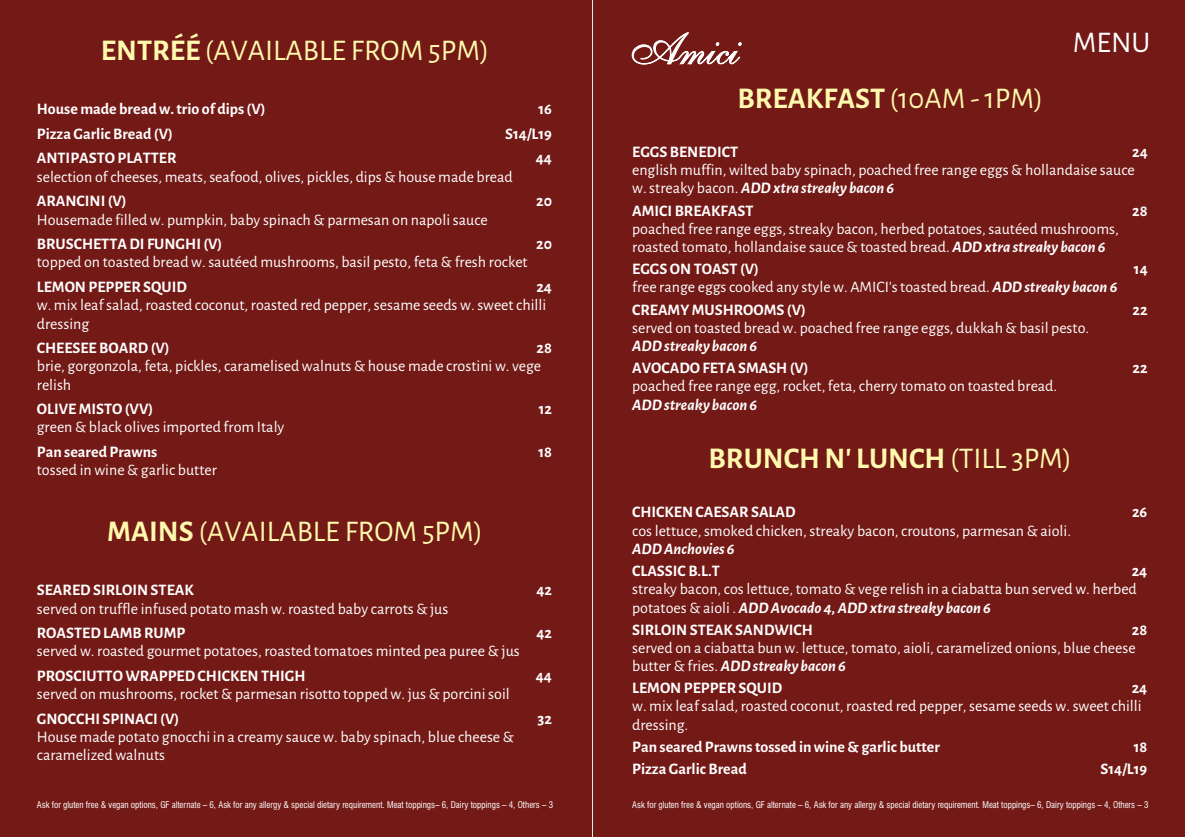
<style>
.page{position:relative;width:1185px;height:837px;background:#fff}
.page>*{position:absolute;margin:0;border:0;box-sizing:border-box;transform-origin:0 0}
.t1{font:30px "Alegreya Sans";color:#fff9ae}
.t2{font:700 30px "Alegreya Sans";color:#fff9ae}
.t3{font:30px "Alegreya Sans";color:#fff}
.t4{font:16px/18.2px "Alegreya Sans";color:#fff}
.t5{font:700 16px "Alegreya Sans";color:#fff}
.t6{font:italic 700 16px "Alegreya Sans";color:#fff}
.t7{font:condensed 9px "Swiss 721 BT";color:#fff}
.s1{font-weight:700}
.s2{font-weight:700;font-style:italic}
.s3{font-weight:400}
</style>
<div class="page">
<div style="left:592px;top:0;width:593px;height:836px;background:#731916"></div>
<div style="left:0;top:0;width:592px;height:836px;background:#731916"></div>
<svg style="left:632px;top:32px;width:109px;height:36px"></svg>
<h1 class="t1" style="left:101px;top:36px;width:389px"><span class="s1">ENTRÉÉ</span> (AVAILABLE FROM 5PM)</h1>
<h1 class="t3" style="left:1073px;top:28px;width:79px">MENU</h1>
<p class="t5" style="left:37px;top:101px;width:230px">House made bread w. trio of dips (V)</p>
<p class="t5" style="left:538px;top:101px;width:15px">16</p>
<p class="t5" style="left:37px;top:126px;width:137px">Pizza Garlic Bread (V)</p>
<p class="t5" style="left:505px;top:126px;width:48px">S14/L19</p>
<p class="t5" style="left:37px;top:150px;width:141px">ANTIPASTO PLATTER</p>
<p class="t5" style="left:536px;top:150px;width:18px">44</p>
<p class="t4" style="left:37px;top:168px;width:477px">selection of cheeses, meats, seafood, olives, pickles, dips &amp; house made bread</p>
<p class="t5" style="left:37px;top:193px;width:91px">ARANCINI (V)</p>
<p class="t5" style="left:536px;top:193px;width:17px">20</p>
<p class="t4" style="left:37px;top:210px;width:452px">Housemade filled w. pumpkin, baby spinach &amp; parmesan on napoli sauce</p>
<p class="t5" style="left:37px;top:236px;width:187px">BRUSCHETTA DI FUNGHI (V)</p>
<p class="t5" style="left:536px;top:236px;width:17px">20</p>
<p class="t4" style="left:37px;top:253px;width:492px">topped on toasted bread w. sautéed mushrooms, basil pesto, feta &amp; fresh rocket</p>
<p class="t5" style="left:37px;top:279px;width:152px">LEMON PEPPER SQUID</p>
<p class="t5" style="left:536px;top:279px;width:17px">24</p>
<p class="t4" style="left:37px;top:296px;width:511px">w. mix leaf salad, roasted coconut, roasted red pepper, sesame seeds w. sweet chilli dressing</p>
<p class="t5" style="left:37px;top:340px;width:134px">CHEESEE BOARD (V)</p>
<p class="t5" style="left:537px;top:340px;width:17px">28</p>
<p class="t4" style="left:37px;top:357px;width:506px">brie, gorgonzola, feta, pickles, caramelised walnuts &amp; house made crostini w. vege relish</p>
<p class="t5" style="left:37px;top:401px;width:118px">OLIVE MISTO (VV)</p>
<p class="t5" style="left:539px;top:401px;width:15px">12</p>
<p class="t4" style="left:37px;top:418px;width:249px">green &amp; black olives imported from Italy</p>
<p class="t5" style="left:37px;top:444px;width:122px">Pan seared Prawns</p>
<p class="t5" style="left:538px;top:444px;width:15px">18</p>
<p class="t4" style="left:37px;top:461px;width:181px">tossed in wine &amp; garlic butter</p>
<h1 class="t1" style="left:107px;top:516px;width:377px"><span class="s1">MAINS</span> (AVAILABLE FROM 5PM)</h1>
<p class="t5" style="left:37px;top:582px;width:158px">SEARED SIRLOIN STEAK</p>
<p class="t5" style="left:536px;top:582px;width:17px">42</p>
<p class="t4" style="left:37px;top:599px;width:413px">served on truffle infused potato mash w. roasted baby carrots &amp; jus</p>
<p class="t5" style="left:37px;top:625px;width:150px">ROASTED LAMB RUMP</p>
<p class="t5" style="left:536px;top:625px;width:17px">42</p>
<p class="t4" style="left:37px;top:642px;width:484px">served w. roasted gourmet potatoes, roasted tomatoes minted pea puree &amp; jus</p>
<p class="t5" style="left:37px;top:668px;width:270px">PROSCIUTTO WRAPPED CHICKEN THIGH</p>
<p class="t5" style="left:536px;top:668px;width:18px">44</p>
<p class="t4" style="left:37px;top:685px;width:474px">served on mushrooms, rocket &amp; parmesan risotto topped w. jus &amp; porcini soil</p>
<p class="t5" style="left:37px;top:710px;width:144px">GNOCCHI SPINACI (V)</p>
<p class="t5" style="left:538px;top:710px;width:16px">32</p>
<p class="t4" style="left:37px;top:727px;width:479px">House made potato gnocchi in a creamy sauce w. baby spinach, blue cheese &amp; caramelized walnuts</p>
<h1 class="t1" style="left:737px;top:84px;width:307px"><span class="s1">BREAKFAST</span> (10AM - 1PM)</h1>
<p class="t5" style="left:632px;top:144px;width:107px">EGGS BENEDICT</p>
<p class="t5" style="left:1132px;top:144px;width:17px">24</p>
<p class="t4" style="left:632px;top:161px;width:504px">english muffin, wilted baby spinach, poached free range eggs &amp; hollandaise sauce w. streaky bacon. <span class="s2">ADD xtra streaky bacon 6</span></p>
<p class="t5" style="left:632px;top:203px;width:123px">AMICI BREAKFAST</p>
<p class="t5" style="left:1132px;top:203px;width:17px">28</p>
<p class="t4" style="left:632px;top:220px;width:488px">poached free range eggs, streaky bacon, herbed potatoes, sautéed mushrooms, roasted tomato, hollandaise sauce &amp; toasted bread. <span class="s2">ADD xtra streaky bacon 6</span></p>
<p class="t5" style="left:632px;top:261px;width:128px">EGGS ON TOAST (V)</p>
<p class="t5" style="left:1134px;top:261px;width:15px">14</p>
<p class="t4" style="left:632px;top:276px;width:487px;line-height:22.1px">free range eggs cooked any style w. AMICI's toasted bread. <span class="s2">ADD streaky bacon 6<br></span><span class="s1">CREAMY MUSHROOMS (V)</span></p>
<p class="t5" style="left:1133px;top:301px;width:17px">22</p>
<p class="t4" style="left:632px;top:319px;width:458px">served on toasted bread w. poached free range eggs, dukkah &amp; basil pesto.</p>
<p class="t6" style="left:632px;top:338px;width:127px">ADD streaky bacon 6</p>
<p class="t5" style="left:632px;top:360px;width:178px">AVOCADO FETA SMASH (V)</p>
<p class="t5" style="left:1133px;top:360px;width:17px">22</p>
<p class="t4" style="left:632px;top:377px;width:426px">poached free range egg, rocket, feta, cherry tomato on toasted bread.</p>
<p class="t6" style="left:632px;top:396px;width:127px">ADD streaky bacon 6</p>
<h1 class="t2" style="left:709px;top:444px;width:364px">BRUNCH N' LUNCH <span class="s3">(TILL 3PM)</span></h1>
<p class="t5" style="left:632px;top:504px;width:165px">CHICKEN CAESAR SALAD</p>
<p class="t5" style="left:1132px;top:504px;width:17px">26</p>
<p class="t4" style="left:632px;top:521px;width:440px">cos lettuce, smoked chicken, streaky bacon, croutons, parmesan &amp; aioli.</p>
<p class="t6" style="left:632px;top:541px;width:104px">ADD Anchovies 6</p>
<p class="t5" style="left:632px;top:563px;width:89px">CLASSIC B.L.T</p>
<p class="t5" style="left:1132px;top:563px;width:17px">24</p>
<p class="t4" style="left:632px;top:580px;width:506px">streaky bacon, cos lettuce, tomato &amp; vege relish in a ciabatta bun served w. herbed potatoes &amp; aioli . <span class="s2">ADD Avocado 4, ADD xtra streaky bacon 6</span></p>
<p class="t5" style="left:632px;top:621px;width:182px">SIRLOIN STEAK SANDWICH</p>
<p class="t5" style="left:1132px;top:621px;width:17px">28</p>
<p class="t4" style="left:632px;top:638px;width:505px">served on a ciabatta bun w. lettuce, tomato, aioli, caramelized onions, blue cheese butter &amp; fries. <span class="s2">ADD streaky bacon 6</span></p>
<p class="t5" style="left:632px;top:680px;width:152px">LEMON PEPPER SQUID</p>
<p class="t5" style="left:1132px;top:680px;width:17px">24</p>
<p class="t4" style="left:632px;top:697px;width:511px">w. mix leaf salad, roasted coconut, roasted red pepper, sesame seeds w. sweet chilli dressing.</p>
<p class="t5" style="left:632px;top:738px;width:309px">Pan seared Prawns tossed in wine &amp; garlic butter</p>
<p class="t5" style="left:1134px;top:738px;width:15px">18</p>
<p class="t5" style="left:632px;top:760px;width:116px">Pizza Garlic Bread</p>
<p class="t5" style="left:1100px;top:760px;width:48px">S14/L19</p>
<p class="t7" style="left:37px;top:801px;width:518px">Ask for gluten free &amp; vegan options, GF alternate – 6, Ask for any allergy &amp; special dietary requirement. Meat toppings– 6, Dairy toppings – 4, Others – 3</p>
<p class="t7" style="left:632px;top:801px;width:518px">Ask for gluten free &amp; vegan options, GF alternate – 6, Ask for any allergy &amp; special dietary requirement. Meat toppings– 6, Dairy toppings – 4, Others – 3</p>
</div>
